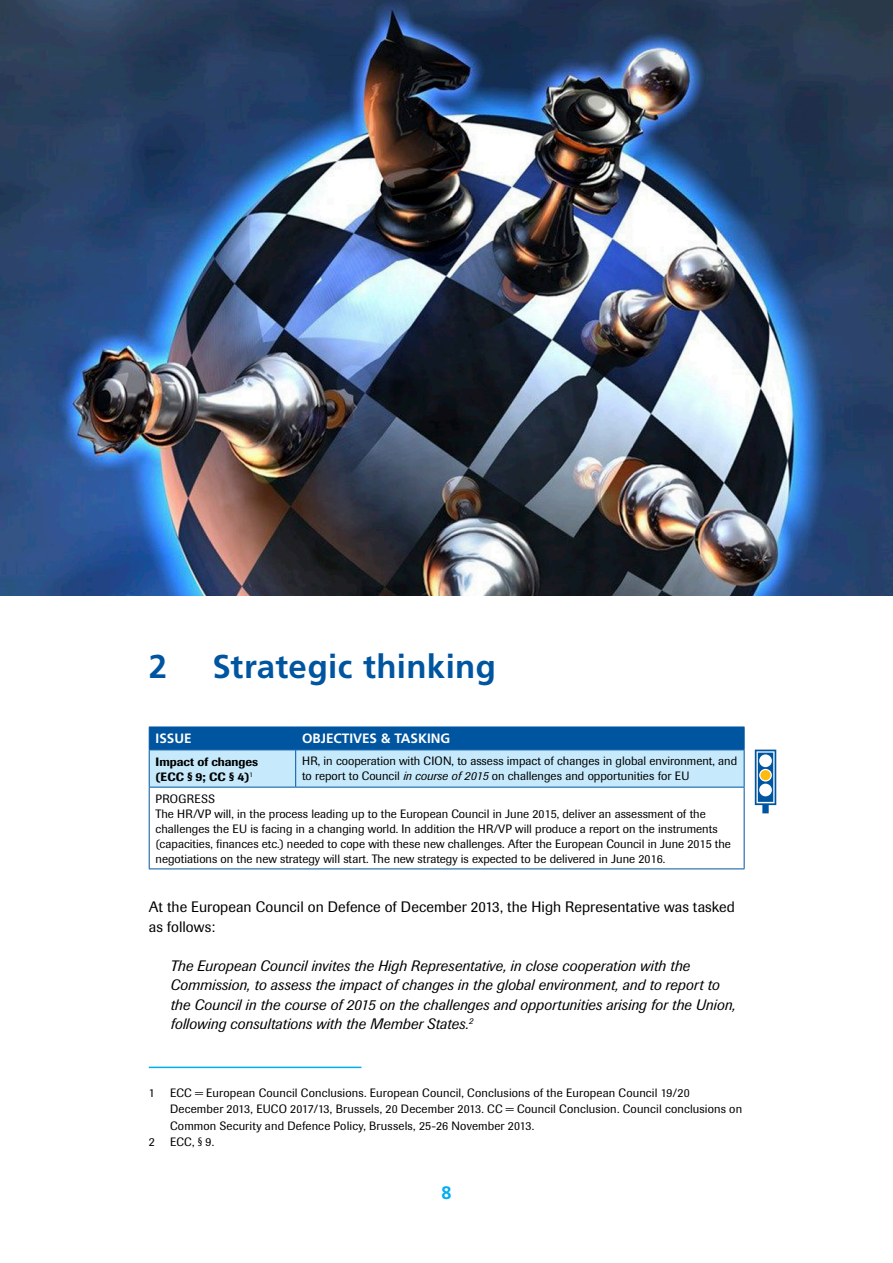
<style>
.page{position:relative;width:893px;height:1263px;background:#fff}
.page>*{position:absolute;margin:0;border:0;box-sizing:border-box;transform-origin:0 0}
.t1{font:700 33px "Frutiger LT Std";letter-spacing:.01em;color:#0055a0}
.t2{font:700 18px "Frutiger";color:#00aeef}
.P_first__Quote{font:italic 15px/19.5px "Imago";letter-spacing:.01em;color:#000}
.P_first{font:15px/19.5px "Imago";letter-spacing:.005em;color:#000}
.H1_C_T{font:700 13.5px "Frutiger LT Std";color:#fff}
.P_T{font:12px/15px "Imago";color:#000}
.Footnote{font:12px/16.5px "Imago";letter-spacing:.015em;color:#000}
.P_T-2{font:500 12px "Imago";color:#000}
.P_T-3{font:12px "Imago";letter-spacing:.04em;color:#000}
.s1{font-style:italic}
</style>
<div class="page">
<svg style="left:149px;top:727px;width:596px;height:60px;background:#79b0d7"></svg>
<hr style="left:149px;top:749px;width:147px;height:1px;background:#0055a0">
<hr style="left:149px;top:750px;width:1px;height:37px;background:#0055a0">
<hr style="left:296px;top:749px;width:448px;height:1px;background:#0055a0">
<hr style="left:295px;top:750px;width:1px;height:37px;background:#0055a0">
<hr style="left:744px;top:750px;width:1px;height:37px;background:#0055a0">
<hr style="left:149px;top:787px;width:147px;height:1px;background:#0055a0">
<hr style="left:149px;top:787px;width:1px;height:81px;background:#0055a0">
<hr style="left:296px;top:787px;width:448px;height:1px;background:#0055a0">
<hr style="left:744px;top:787px;width:1px;height:81px;background:#0055a0">
<hr style="left:149px;top:868px;width:147px;height:1px;background:#0055a0">
<hr style="left:296px;top:868px;width:448px;height:1px;background:#0055a0">
<hr style="left:149px;top:1066px;width:212px;height:2px;background:#00aeef">
<svg style="left:755px;top:750px;width:21px;height:63px"></svg>
<img style="left:0;top:0;width:893px;height:595px">
<h1 class="t1" style="left:149px;top:647px;width:20px">2</h1>
<h1 class="t1" style="left:213px;top:647px;width:285px">Strategic thinking</h1>
<p class="H1_C_T" style="left:156px;top:731px;width:38px">ISSUE</p>
<p class="H1_C_T" style="left:302px;top:731px;width:150px">OBJECTIVES &amp; TASKING</p>
<p class="P_T-2" style="left:156px;top:754px;width:104px">Impact of changes</p>
<p class="P_T-2" style="left:156px;top:769px;width:99px">(ECC § 9; CC § 4)<sup>1</sup></p>
<p class="P_T" style="left:302px;top:754px;width:437px">HR, in cooperation with CION, to assess impact of changes in global environment, and to report to Council <span class="s1">in course of 2015</span> on challenges and opportunities for EU</p>
<p class="P_T-3" style="left:156px;top:791px;width:61px">PROGRESS</p>
<p class="P_T" style="left:156px;top:806px;width:577px">The HR/VP will, in the process leading up to the European Council in June 2015, deliver an assessment of the challenges the EU is facing in a changing world. In addition the HR/VP will produce a report on the instruments (capacities, finances etc.) needed to cope with these new challenges. After the European Council in June 2015 the negotiations on the new strategy will start. The new strategy is expected to be delivered in June 2016.</p>
<p class="P_first" style="left:149px;top:897px;width:588px">At the European Council on Defence of December 2013, the High Representative was tasked as follows:</p>
<p class="P_first__Quote" style="left:170px;top:956px;width:567px">The European Council invites the High Representative, in close cooperation with the Commission, to assess the impact of changes in the global environment, and to report to the Council in the course of 2015 on the challenges and opportunities arising for the Union, following consultations with the Member States.<sup>2</sup></p>
<p class="Footnote" style="left:149px;top:1084px;width:7px">1</p>
<p class="Footnote" style="left:170px;top:1084px;width:574px">ECC = European Council Conclusions. European Council, Conclusions of the European Council 19/20<br>December 2013, EUCO 2017/13, Brussels, 20 December 2013. CC = Council Conclusion. Council conclusions on<br>Common Security and Defence Policy, Brussels, 25-26 November 2013.</p>
<p class="Footnote" style="left:149px;top:1134px;width:7px">2</p>
<p class="Footnote" style="left:170px;top:1134px;width:46px">ECC, § 9.</p>
<h2 class="t2" style="left:441px;top:1182px;width:12px">8</h2>
</div>
